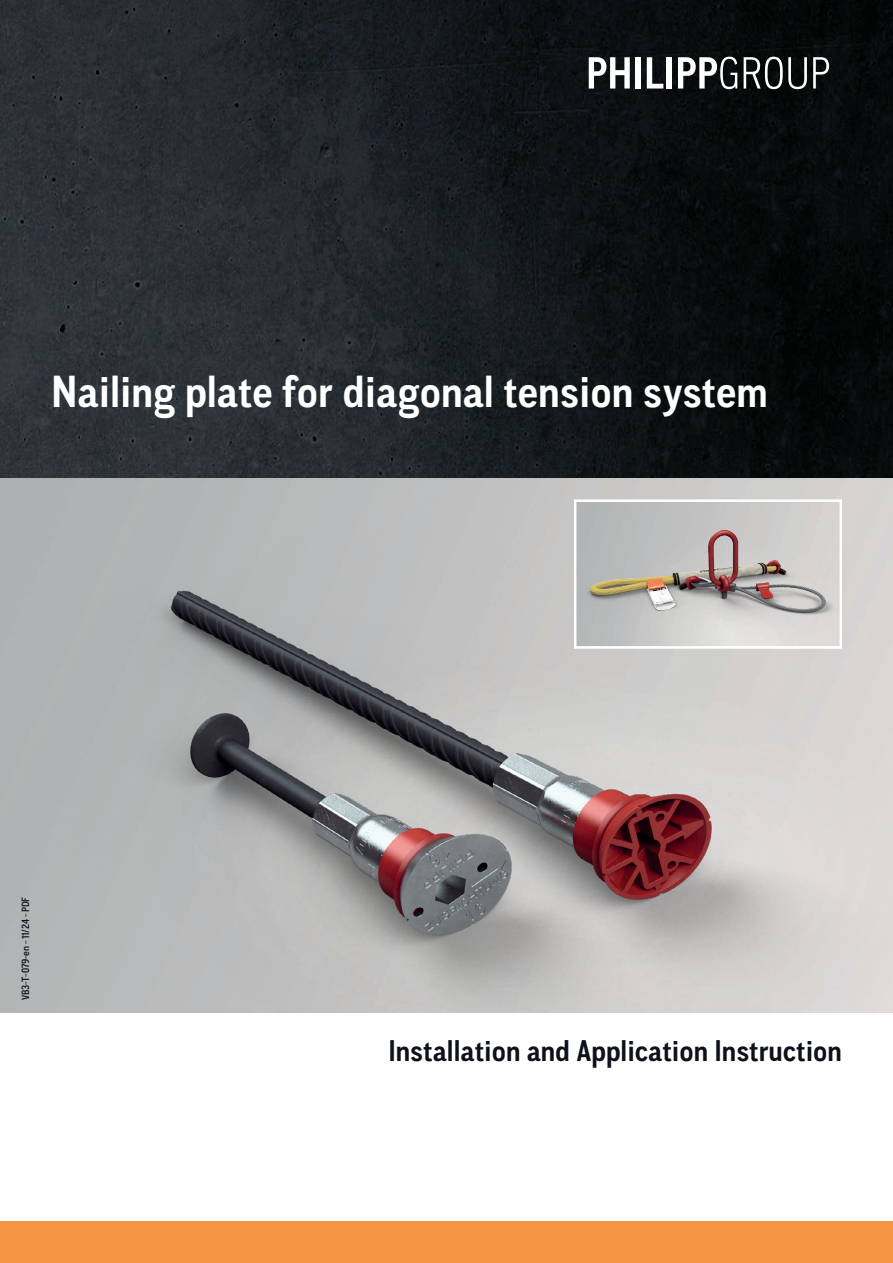
<style>
.page{position:relative;width:893px;height:1263px;background:#fff}
.page>*{position:absolute;margin:0;border:0;box-sizing:border-box;transform-origin:0 0}
.t1{font:700 45px "CA Normal";color:#fff}
.t2{font:700 30px "CA Normal";color:#0d121a}
.t3{font:500 10.5px "CA Normal";letter-spacing:-.02em;color:#0d121a}
</style>
<div class="page">
<img style="left:0;top:0;width:893px;height:146px">
<img style="left:0;top:146px;width:893px;height:867px">
<div style="left:0;top:1221px;width:893px;height:42px;background:#f59542"></div>
<svg style="left:589px;top:57px;width:41px;height:32px"></svg>
<div style="left:636px;top:57px;width:5px;height:32px;background:#fff"></div>
<svg style="left:647px;top:57px;width:16px;height:32px"></svg>
<div style="left:667px;top:57px;width:5px;height:32px;background:#fff"></div>
<svg style="left:678px;top:57px;width:59px;height:32px"></svg>
<svg style="left:744px;top:57px;width:63px;height:32px"></svg>
<svg style="left:813px;top:57px;width:16px;height:32px"></svg>
<img style="left:577px;top:503px;width:262px;height:142px">
<div style="left:574px;top:500px;width:268px;height:148px;border:2px solid #fff"></div>
<h1 class="t1" style="left:51px;top:360px;width:718px">Nailing plate for diagonal tension system</h1>
<p class="t3" style="left:18px;top:1000px;width:105px;rotate:-90deg">VB3-T-079-en - 11/24 - PDF</p>
<p class="t2" style="left:388px;top:1030px;width:455px">Installation and Application Instruction</p>
</div>
